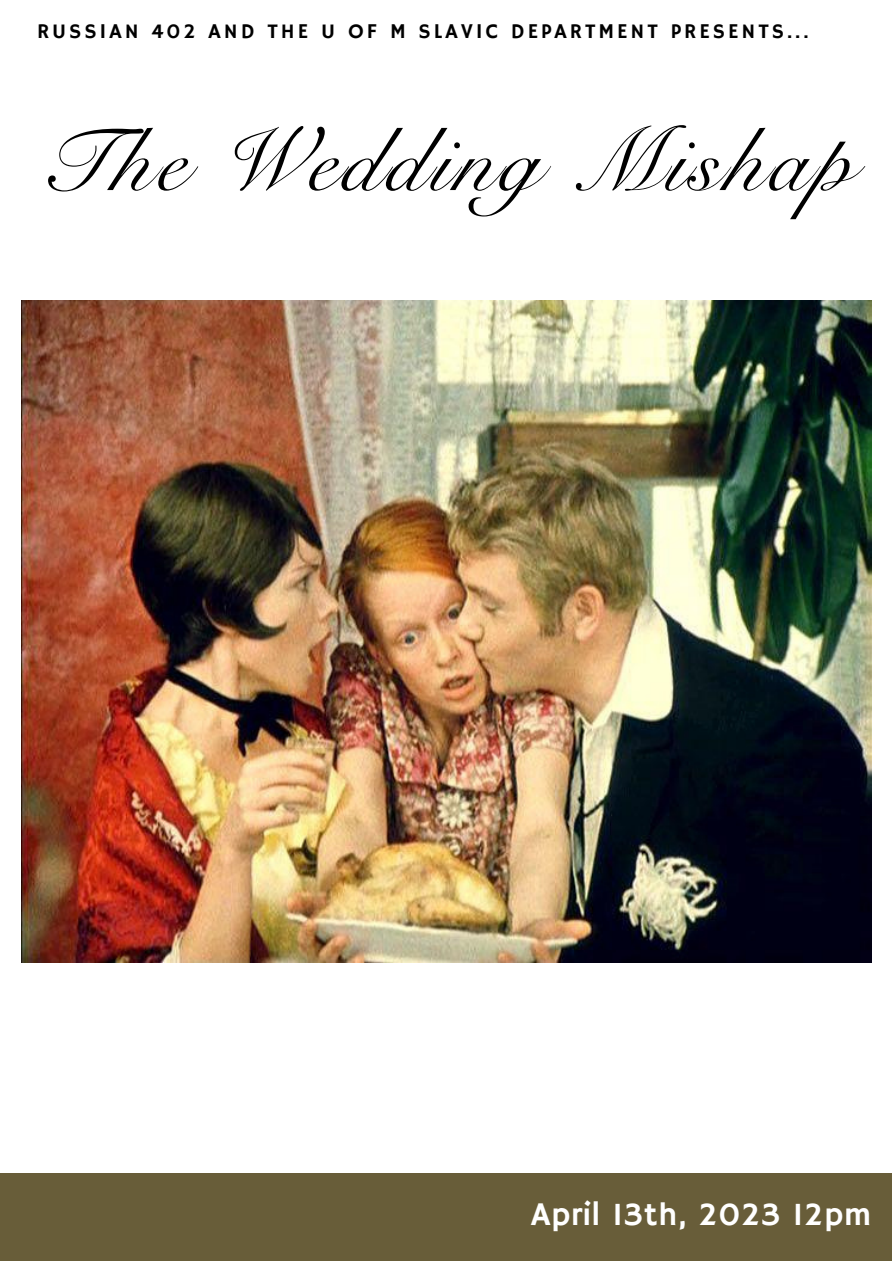
<style>
.page{position:relative;width:893px;height:1264px;background:#fff}
.page>*{position:absolute;margin:0;border:0;box-sizing:border-box;transform-origin:0 0}
.t1{font:89.85px "Snell Roundhand LT Std Scr";letter-spacing:.05em;color:#000}
.t2{font:33px "Hammersmith One";letter-spacing:.02em;color:#fff}
.t3{font:21px "Hammersmith One";letter-spacing:.14em;color:#000}
</style>
<div class="page">
<img style="left:21px;top:301px;width:850px;height:661px">
<div style="left:0;top:1173px;width:891px;height:87px;background:#685d39"></div>
<p class="t3" style="left:37px;top:19px;width:772px">RUSSIAN 402 AND THE U OF M SLAVIC DEPARTMENT PRESENTS...</p>
<h1 class="t1" style="left:38px;top:127px;width:817px">The Wedding Mishap</h1>
<h2 class="t2" style="left:531px;top:1195px;width:342px">April 13th, 2023 12pm</h2>
</div>
